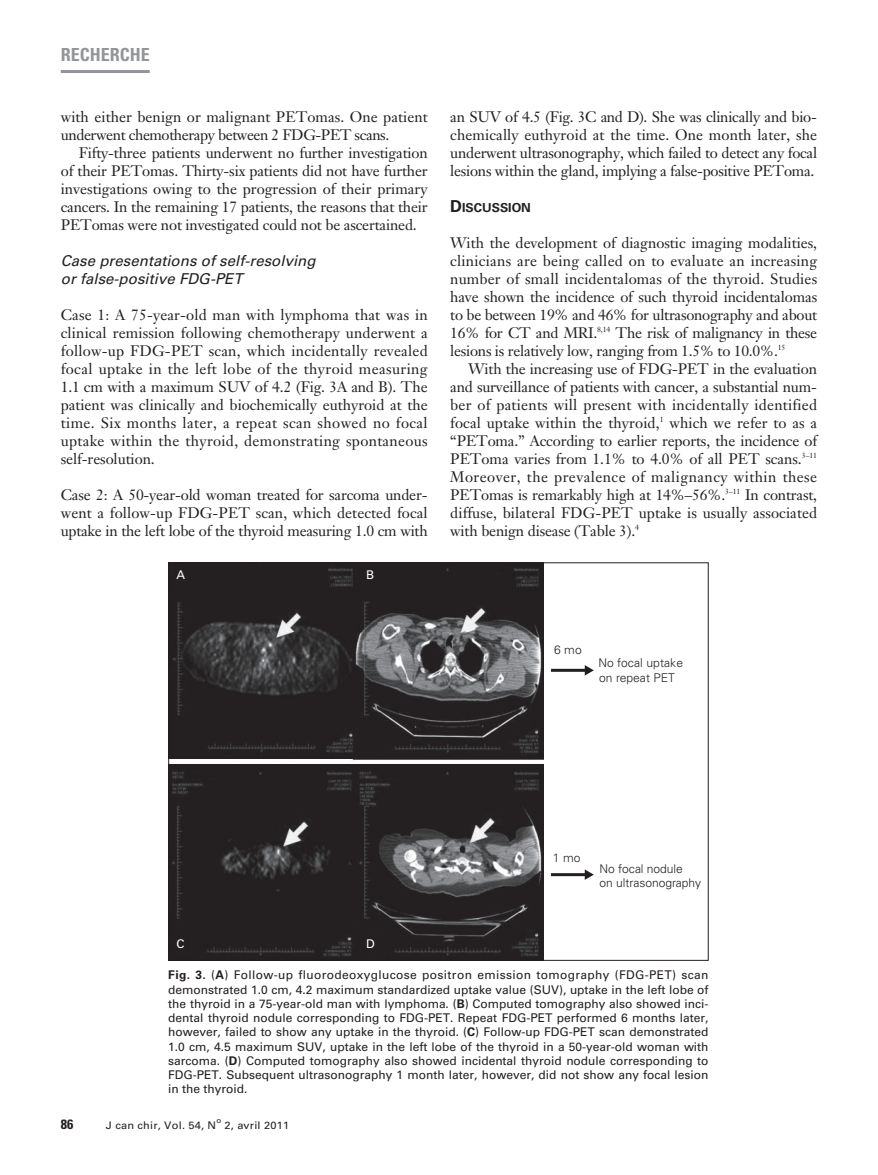
<style>
.page{position:relative;width:878px;height:1175px;background:#fff}
.page>*{position:absolute;margin:0;border:0;box-sizing:border-box;transform-origin:0 0}
.t1{font:700 condensed 18px "Univers";color:#939598}
.t2{font:15px/18px "Janson Text";letter-spacing:-.01em;color:#231f20;text-align:justify}
.t3{font:italic 15px/18px "Univers";letter-spacing:.005em;color:#231f20}
.t4{font:700 condensed 13.5px "Univers";color:#231f20;scale:1.05 1}
.t5{font:700 12.3px "Univers";color:#231f20}
.t6{font:12px/14.2px "Univers";color:#231f20;text-align:justify}
.t7{font:300 12px/15px "Univers";letter-spacing:-.005em;color:#231f20}
.t8{font:12px "Univers";color:#fff}
.t9{font:10.5px "Univers";letter-spacing:.015em;color:#231f20;scale:1.05 1}
.t10{font:7.5px "Univers";color:#231f20;scale:1.05 1}
.s1{font-size:16.5px}
.s2{font-weight:700}
</style>
<div class="page">
<hr style="left:61px;top:70px;width:89px;height:3px;background:#939598">
<img style="left:170px;top:564px;width:374px;height:394px">
<hr style="left:551px;top:669px;width:35px;height:3px;background:#231f20">
<svg style="left:584px;top:665px;width:10px;height:10px"></svg>
<hr style="left:551px;top:873px;width:35px;height:3px;background:#231f20">
<svg style="left:584px;top:869px;width:10px;height:11px"></svg>
<p class="t1" style="left:61px;top:48px;width:90px">RECHERCHE</p>
<p class="t2" style="left:61px;top:109px;width:368px">with either benign or malignant PETomas. One patient underwent chemotherapy between 2 FDG-PET scans.</p>
<p class="t2" style="left:61px;top:145px;width:368px;text-indent:18px">Fifty-three patients underwent no further investigation of their PETomas. Thirty-six patients did not have further investigations owing to the progression of their primary cancers. In the remaining 17 patients, the reasons that their PETomas were not investigated could not be ascertained.</p>
<p class="t3" style="left:61px;top:253px;width:256px">Case presentations of self-resolving or false-positive FDG-PET</p>
<p class="t2" style="left:61px;top:307px;width:368px">Case 1: A 75-year-old man with lymphoma that was in clinical remission following chemotherapy underwent a follow-up FDG-PET scan, which incidentally revealed focal uptake in the left lobe of the thyroid measuring 1.1 cm with a maximum SUV of 4.2 (Fig. 3A and B). The patient was clinically and biochemically euthyroid at the time. Six months later, a repeat scan showed no focal uptake within the thyroid, demonstrating spontaneous self-resolution.</p>
<p class="t2" style="left:61px;top:487px;width:368px">Case 2: A 50-year-old woman treated for sarcoma under&shy;went a follow-up FDG-PET scan, which detected focal uptake in the left lobe of the thyroid measuring 1.0 cm with</p>
<p class="t8" style="left:177px;top:570px;width:10px">A</p>
<p class="t8" style="left:366px;top:570px;width:10px">B</p>
<p class="t2" style="left:450px;top:109px;width:368px">an SUV of 4.5 (Fig. 3C and D). She was clinically and bio&shy;chemically euthyroid at the time. One month later, she underwent ultrasonography, which failed to detect any focal lesions within the gland, implying a false-positive PEToma.</p>
<p class="t5" style="left:450px;top:203px;width:82px"><span class="s1">D</span>ISCUSSION</p>
<p class="t2" style="left:450px;top:235px;width:368px">With the development of diagnostic imaging modalities, clinicians are being called on to evaluate an increasing number of small incidentalomas of the thyroid. Studies have shown the incidence of such thyroid incidentalomas to be between 19% and 46% for ultrasonography and about 16% for CT and MRI.<sup>8,14</sup> The risk of malignancy in these lesions is relatively low, ranging from 1.5% to 10.0%.<sup>15</sup></p>
<p class="t2" style="left:450px;top:361px;width:368px;text-indent:18px">With the increasing use of FDG-PET in the evaluation and surveillance of patients with cancer, a substantial num&shy;ber of patients will present with incidentally identified focal uptake within the thyroid,<sup>1</sup> which we refer to as a “PEToma.” According to earlier reports, the incidence of PEToma varies from 1.1% to 4.0% of all PET scans.<sup>3–11<br></sup>Moreover, the prevalence of malignancy within these PETomas is remarkably high at 14%–56%.<sup>3–11</sup> In contrast, diffuse, bilateral FDG-PET uptake is usually associated with benign disease (Table 3).<sup>4</sup></p>
<p class="t7" style="left:554px;top:643px;width:29px">6 mo</p>
<p class="t7" style="left:598px;top:656px;width:86px">No focal uptake on repeat PET</p>
<p class="t7" style="left:553px;top:851px;width:29px">1 mo</p>
<p class="t7" style="left:599px;top:862px;width:103px;line-height:14.1px">No focal nodule<br>on ultrasonography</p>
<p class="t8" style="left:177px;top:939px;width:10px">C</p>
<p class="t8" style="left:366px;top:939px;width:10px">D</p>
<p class="t6" style="left:168px;top:969px;width:542px"><span class="s2">Fig. 3.</span> (<span class="s2">A</span>) Follow-up fluorodeoxyglucose positron emission tomography (FDG-PET) scan demonstrated 1.0 cm, 4.2 maximum standardized uptake value (SUV), uptake in the left lobe of the thyroid in a 75-year-old man with lymphoma. (<span class="s2">B</span>) Computed tomography also showed inci&shy;dental thyroid nodule corresponding to FDG-PET. Repeat FDG-PET performed 6 months later, however, failed to show any uptake in the thyroid. (<span class="s2">C</span>) Follow-up FDG-PET scan demonstrated 1.0 cm, 4.5 maximum SUV, uptake in the left lobe of the thyroid in a 50-year-old woman with sarcoma. (<span class="s2">D</span>) Computed tomography also showed incidental thyroid nodule corresponding to FDG-PET. Subsequent ultrasonography 1 month later, however, did not show any focal lesion in the thyroid.</p>
<p class="t10" style="left:216px;top:1118px;width:6px">o</p>
<p class="t4" style="left:61px;top:1119px;width:14px">86</p>
<p class="t9" style="left:106px;top:1121px;width:107px">J can chir, Vol. 54, N</p>
<p class="t9" style="left:224px;top:1121px;width:63px">2, avril 2011</p>
</div>
